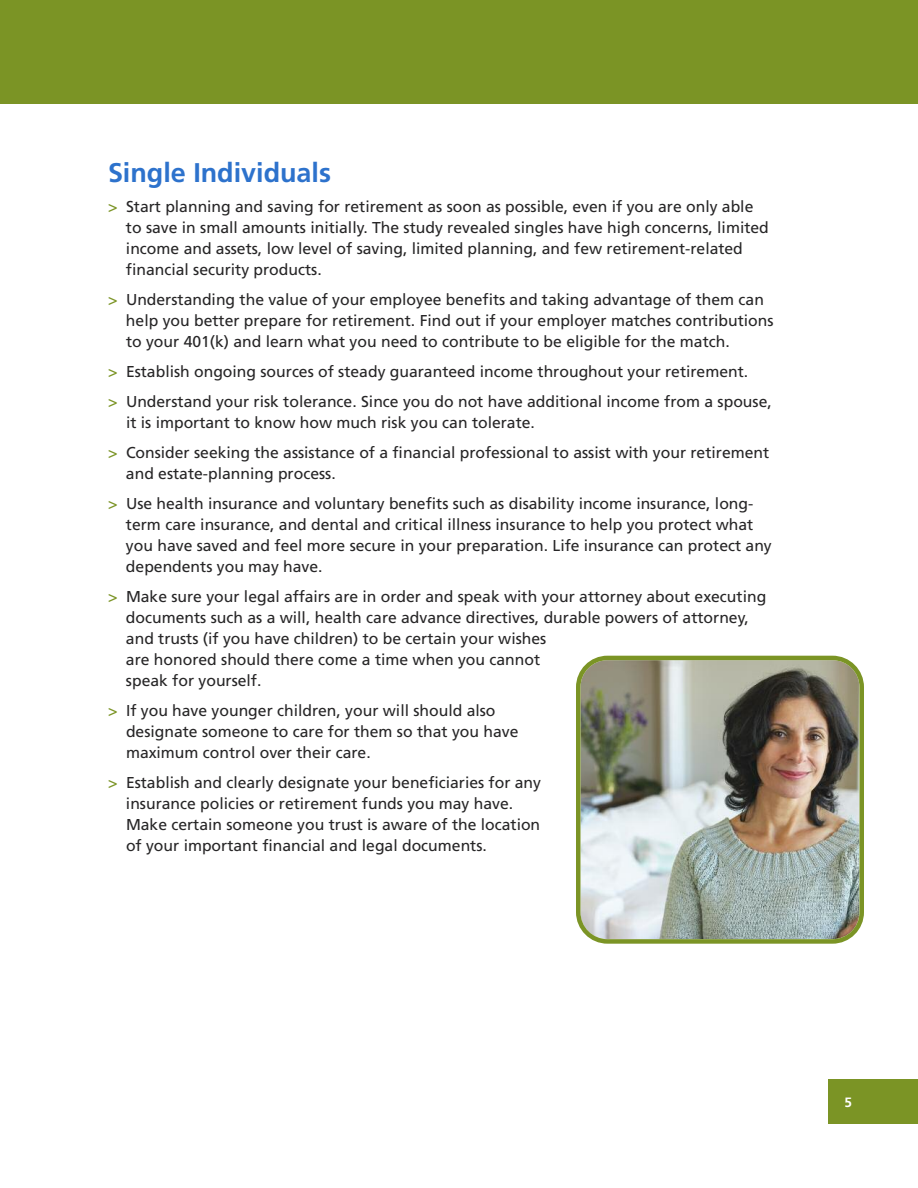
<style>
.page{position:relative;width:918px;height:1188px;background:#fff}
.page>*{position:absolute;margin:0;border:0;box-sizing:border-box;transform-origin:0 0}
.t1{font:700 27px "Frutiger";color:#2d72cc}
.t2{font:15.75px/21px "Frutiger";color:#272627}
.t3{font:700 13.5px "Frutiger";color:#fff}
.s1{color:#7b9425}
</style>
<div class="page">
<img style="left:576px;top:656px;width:288px;height:288px">
<div style="left:828px;top:1079px;width:90px;height:45px;background:#7b9425"></div>
<div style="left:0;top:0;width:918px;height:103px;background:#7b9425"></div>
<h1 class="t1" style="left:108px;top:162px;width:225px">Single Individuals</h1>
<p class="t2" style="left:126px;top:197px;width:644px;text-indent:-18px"><span class="s1">&gt;</span> Start planning and saving for retirement as soon as possible, even if you are only able to save in small amounts initially. The study revealed singles have high concerns, limited income and assets, low level of saving, limited planning, and few retirement-related financial security products.</p>
<p class="t2" style="left:126px;top:290px;width:649px;text-indent:-18px"><span class="s1">&gt;</span> Understanding the value of your employee benefits and taking advantage of them can help you better prepare for retirement. Find out if your employer matches contributions to your 401(k) and learn what you need to contribute to be eligible for the match.</p>
<p class="t2" style="left:108px;top:358px;width:665px;line-height:30px"><span class="s1">&gt;</span> Establish ongoing sources of steady guaranteed income throughout your retirement.<br><span class="s1">&gt;</span> Understand your risk tolerance. Since you do not have additional income from a spouse,</p>
<p class="t2" style="left:108px;top:409px;width:663px;line-height:30px;text-indent:18px">it is important to know how much risk you can tolerate.<br><span class="s1">&gt;</span> Consider seeking the assistance of a financial professional to assist with your retirement</p>
<p class="t2" style="left:108px;top:460px;width:647px;line-height:30px;text-indent:18px">and estate-planning process.<br><span class="s1">&gt;</span> Use health insurance and voluntary benefits such as disability income insurance, long-</p>
<p class="t2" style="left:126px;top:515px;width:647px">term care insurance, and dental and critical illness insurance to help you protect what you have saved and feel more secure in your preparation. Life insurance can protect any dependents you may have.</p>
<p class="t2" style="left:126px;top:587px;width:642px;text-indent:-18px"><span class="s1">&gt;</span> Make sure your legal affairs are in order and speak with your attorney about executing documents such as a will, health care advance directives, durable powers of attorney, and trusts (if you have children) to be certain your wishes<br>are honored should there come a time when you cannot<br>speak for yourself.</p>
<p class="t2" style="left:126px;top:701px;width:394px;text-indent:-18px"><span class="s1">&gt;</span> If you have younger children, your will should also designate someone to care for them so that you have maximum control over their care.</p>
<p class="t2" style="left:126px;top:773px;width:417px;text-indent:-18px"><span class="s1">&gt;</span> Establish and clearly designate your beneficiaries for any insurance policies or retirement funds you may have.<br>Make certain someone you trust is aware of the location of your important financial and legal documents.</p>
<p class="t3" style="left:845px;top:1096px;width:9px">5</p>
</div>
